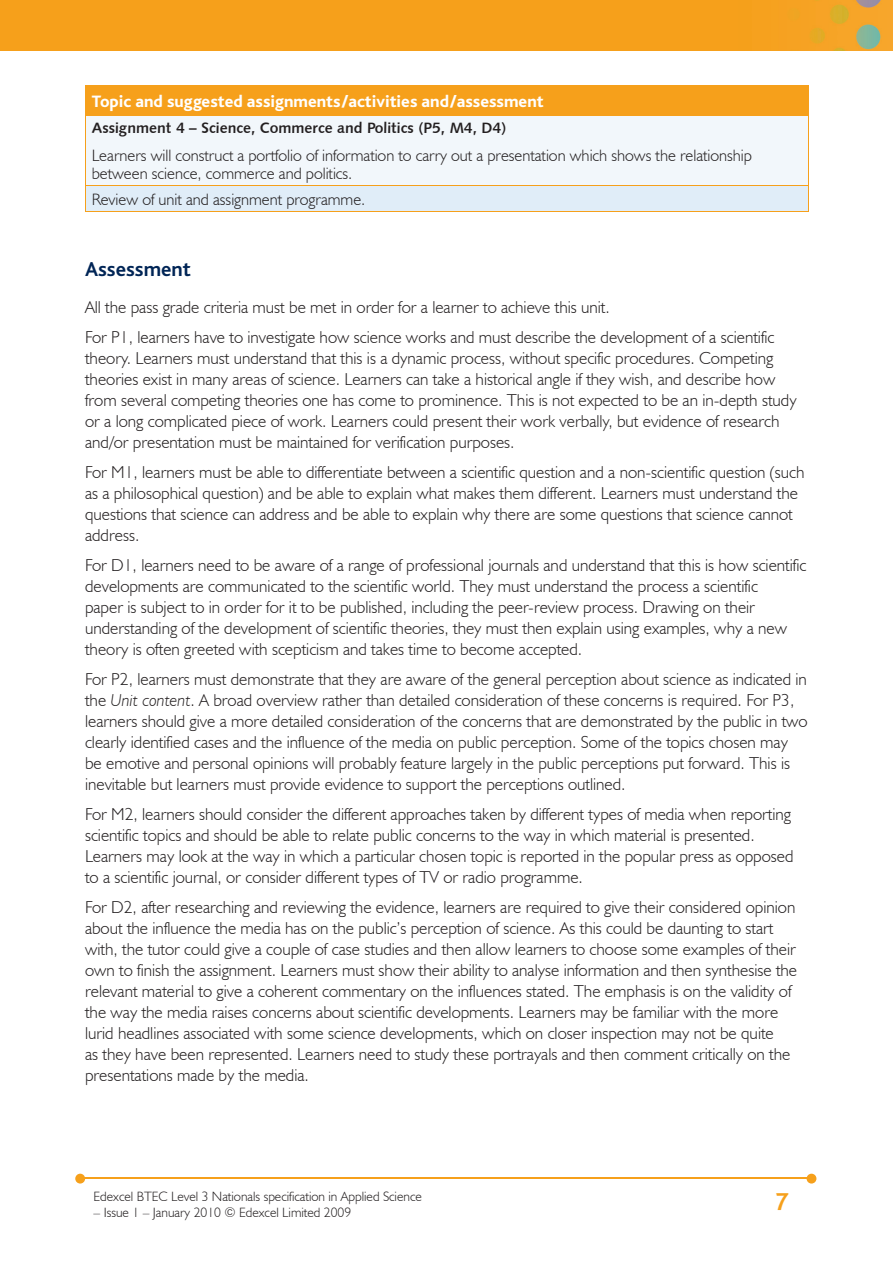
<style>
.page{position:relative;width:893px;height:1263px;background:#fff}
.page>*{position:absolute;margin:0;border:0;box-sizing:border-box;transform-origin:0 0}
.t1{font:700 25.5px "Bliss";color:#f6a01b}
.t2{font:700 21px "Bliss";color:#002556}
.t3{font:300 17.25px/21px "Humanist 521 BT";color:#231f20}
.t4{font:800 17.25px "Bliss";color:#fff}
.t5{font:300 16.5px/18.8px "Humanist 521 BT";color:#231f20}
.t6{font:15px "Humanist 531 BT Bold A";color:#231f20}
.t7{font:300 13.5px "Humanist 521 BT";color:#231f20}
.s1{font-style:italic}
</style>
<div class="page">
<img style="left:0;top:0;width:893px;height:51px">
<hr style="left:82px;top:1178px;width:728px;height:1px;background:#f6a01b">
<svg style="left:807px;top:1174px;width:9px;height:9px"></svg>
<svg style="left:75px;top:1174px;width:10px;height:9px"></svg>
<div style="left:85px;top:85px;width:723px;height:31px;background:#f6a01b"></div>
<div style="left:85px;top:116px;width:723px;height:70px;background:#f2f7fb"></div>
<div style="left:85px;top:186px;width:723px;height:25px;background:#e0edf8"></div>
<hr style="left:85px;top:115px;width:724px;height:1px;background:#f6a01b">
<svg style="left:808px;top:86px;width:1px;height:29px"></svg>
<hr style="left:85px;top:85px;width:724px;height:1px;background:#f6a01b">
<hr style="left:85px;top:116px;width:1px;height:69px;background:#f6a01b">
<hr style="left:808px;top:116px;width:1px;height:69px;background:#f6a01b">
<hr style="left:85px;top:211px;width:724px;height:1px;background:#f6a01b">
<svg style="left:85px;top:186px;width:1px;height:25px"></svg>
<svg style="left:808px;top:186px;width:1px;height:25px"></svg>
<hr style="left:85px;top:185px;width:724px;height:1px;background:#f6a01b">
<p class="t4" style="left:92px;top:93px;width:453px">Topic and suggested assignments/activities and/assessment</p>
<p class="t6" style="left:92px;top:119px;width:416px">Assignment 4 – Science, Commerce and Politics (P5, M4, D4)</p>
<p class="t5" style="left:92px;top:145px;width:662px">Learners will construct a portfolio of information to carry out a presentation which shows the relationship between science, commerce and politics.</p>
<p class="t5" style="left:92px;top:189px;width:275px">Review of unit and assignment programme.</p>
<p class="t2" style="left:85px;top:259px;width:108px">Assessment</p>
<p class="t3" style="left:85px;top:291px;width:691px;line-height:30px">All the pass grade criteria must be met in order for a learner to achieve this unit.<br>For P1, learners have to investigate how science works and must describe the development of a scientific</p>
<p class="t3" style="left:85px;top:347px;width:713px">theory. Learners must understand that this is a dynamic process, without specific procedures. Competing theories exist in many areas of science. Learners can take a historical angle if they wish, and describe how from several competing theories one has come to prominence. This is not expected to be an in-depth study or a long complicated piece of work. Learners could present their work verbally, but evidence of research and/or presentation must be maintained for verification purposes.</p>
<p class="t3" style="left:85px;top:461px;width:721px">For M1, learners must be able to differentiate between a scientific question and a non-scientific question (such as a philosophical question) and be able to explain what makes them different. Learners must understand the questions that science can address and be able to explain why there are some questions that science cannot address.</p>
<p class="t3" style="left:85px;top:554px;width:723px">For D1, learners need to be aware of a range of professional journals and understand that this is how scientific developments are communicated to the scientific world. They must understand the process a scientific<br>paper is subject to in order for it to be published, including the peer-review process. Drawing on their understanding of the development of scientific theories, they must then explain using examples, why a new theory is often greeted with scepticism and takes time to become accepted.</p>
<p class="t3" style="left:85px;top:668px;width:724px">For P2, learners must demonstrate that they are aware of the general perception about science as indicated in the <span class="s1">Unit content</span>. A broad overview rather than detailed consideration of these concerns is required. For P3, learners should give a more detailed consideration of the concerns that are demonstrated by the public in two clearly identified cases and the influence of the media on public perception. Some of the topics chosen may be emotive and personal opinions will probably feature largely in the public perceptions put forward. This is inevitable but learners must provide evidence to support the perceptions outlined.</p>
<p class="t3" style="left:85px;top:803px;width:710px">For M2, learners should consider the different approaches taken by different types of media when reporting scientific topics and should be able to relate public concerns to the way in which material is presented.<br>Learners may look at the way in which a particular chosen topic is reported in the popular press as opposed to a scientific journal, or consider different types of TV or radio programme.</p>
<p class="t3" style="left:85px;top:896px;width:714px">For D2, after researching and reviewing the evidence, learners are required to give their considered opinion about the influence the media has on the public’s perception of science. As this could be daunting to start with, the tutor could give a couple of case studies and then allow learners to choose some examples of their own to finish the assignment. Learners must show their ability to analyse information and then synthesise the relevant material to give a coherent commentary on the influences stated. The emphasis is on the validity of the way the media raises concerns about scientific developments. Learners may be familiar with the more lurid headlines associated with some science developments, which on closer inspection may not be quite<br>as they have been represented. Learners need to study these portrayals and then comment critically on the presentations made by the media.</p>
<p class="t7" style="left:94px;top:1188px;width:330px">Edexcel BTEC Level 3 Nationals specification in Applied Science</p>
<p class="t7" style="left:94px;top:1204px;width:259px">– Issue 1 – January 2010 © Edexcel Limited 2009</p>
<h1 class="t1" style="left:775px;top:1189px;width:15px">7</h1>
</div>
